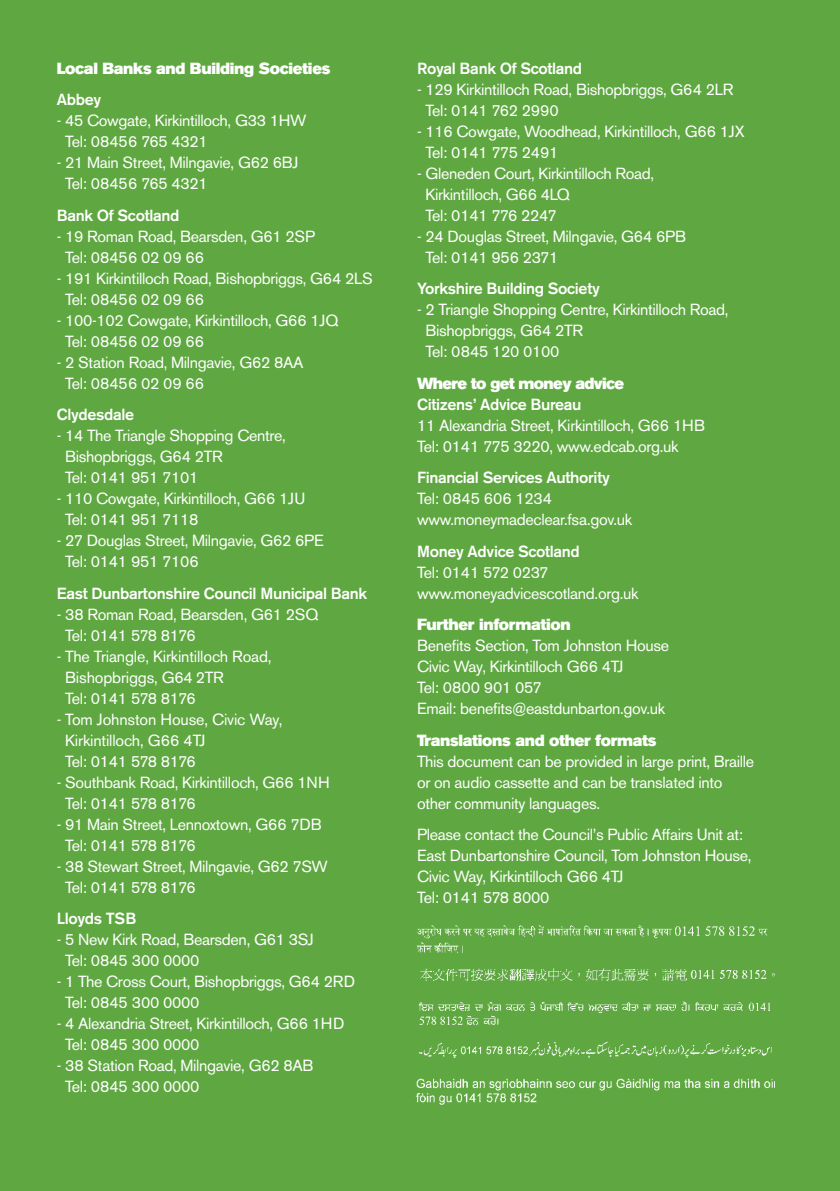
<style>
.page{position:relative;width:840px;height:1191px;background:#fff}
.page>*{position:absolute;margin:0;border:0;box-sizing:border-box;transform-origin:0 0}
.t1{font:16px/21px "Akzidenz Grotesk BE";letter-spacing:-.02em;color:#fff}
.t2{font:500 16px "Akzidenz Grotesk BE";letter-spacing:-.02em;color:#fff}
.t3{font:16px "Akzidenz Grotesk BE Super";letter-spacing:-.02em;color:#fff}
.t4{font:16px "Akzidenz Grotesk BE Super";letter-spacing:-.04em;color:#fff}
.s1{font-weight:500}
.s2{font-family:"Akzidenz Grotesk BE Super"}
</style>
<div class="page">
<div style="left:0;top:0;width:839px;height:1191px;background:#5fa841"></div>
<img style="left:418px;top:1041px;width:354px;height:17px">
<img style="left:418px;top:1001px;width:352px;height:24px">
<img style="left:420px;top:968px;width:355px;height:13px">
<img style="left:416px;top:925px;width:352px;height:28px">
<img style="left:415px;top:1078px;width:358px;height:27px">
<p class="t3" style="left:57px;top:59px;width:275px">Local Banks and Building Societies</p>
<p class="t2" style="left:57px;top:90px;width:46px">Abbey</p>
<p class="t1" style="left:65px;top:110px;width:243px;text-indent:-8px">- 45 Cowgate, Kirkintilloch, G33 1HW<br>Tel: 08456 765 4321</p>
<p class="t1" style="left:65px;top:152px;width:235px;text-indent:-8px">- 21 Main Street, Milngavie, G62 6BJ<br>Tel: 08456 765 4321</p>
<p class="t2" style="left:57px;top:205px;width:124px">Bank Of Scotland</p>
<p class="t1" style="left:65px;top:225px;width:251px;text-indent:-8px">- 19 Roman Road, Bearsden, G61 2SP<br>Tel: 08456 02 09 66</p>
<p class="t1" style="left:65px;top:267px;width:309px;text-indent:-8px">- 191 Kirkintilloch Road, Bishopbriggs, G64 2LS<br>Tel: 08456 02 09 66</p>
<p class="t1" style="left:65px;top:309px;width:275px;text-indent:-8px">- 100-102 Cowgate, Kirkintilloch, G66 1JQ<br>Tel: 08456 02 09 66</p>
<p class="t1" style="left:65px;top:351px;width:240px;text-indent:-8px">- 2 Station Road, Milngavie, G62 8AA<br>Tel: 08456 02 09 66</p>
<p class="t2" style="left:57px;top:405px;width:79px">Clydesdale</p>
<p class="t1" style="left:65px;top:425px;width:222px;text-indent:-8px">- 14 The Triangle Shopping Centre,<br>Bishopbriggs, G64 2TR<br>Tel: 0141 951 7101</p>
<p class="t1" style="left:65px;top:488px;width:242px;text-indent:-8px">- 110 Cowgate, Kirkintilloch, G66 1JU<br>Tel: 0141 951 7118</p>
<p class="t1" style="left:65px;top:530px;width:260px;text-indent:-8px">- 27 Douglas Street, Milngavie, G62 6PE<br>Tel: 0141 951 7106</p>
<p class="t2" style="left:57px;top:583px;width:312px">East Dunbartonshire Council Municipal Bank</p>
<p class="t1" style="left:65px;top:603px;width:255px;text-indent:-8px">- 38 Roman Road, Bearsden, G61 2SQ<br>Tel: 0141 578 8176</p>
<p class="t1" style="left:65px;top:645px;width:208px;text-indent:-8px">- The Triangle, Kirkintilloch Road,<br>Bishopbriggs, G64 2TR<br>Tel: 0141 578 8176</p>
<p class="t1" style="left:65px;top:708px;width:219px;text-indent:-8px">- Tom Johnston House, Civic Way,<br>Kirkintilloch, G66 4TJ<br>Tel: 0141 578 8176</p>
<p class="t1" style="left:65px;top:771px;width:266px;text-indent:-8px">- Southbank Road, Kirkintilloch, G66 1NH<br>Tel: 0141 578 8176</p>
<p class="t1" style="left:65px;top:813px;width:258px;text-indent:-8px">- 91 Main Street, Lennoxtown, G66 7DB<br>Tel: 0141 578 8176</p>
<p class="t1" style="left:65px;top:855px;width:264px;text-indent:-8px">- 38 Stewart Street, Milngavie, G62 7SW<br>Tel: 0141 578 8176</p>
<p class="t2" style="left:57px;top:909px;width:81px">Lloyds TSB</p>
<p class="t1" style="left:65px;top:929px;width:250px;text-indent:-8px">- 5 New Kirk Road, Bearsden, G61 3SJ<br>Tel: 0845 300 0000</p>
<p class="t1" style="left:65px;top:971px;width:291px;text-indent:-8px">- 1 The Cross Court, Bishopbriggs, G64 2RD<br>Tel: 0845 300 0000</p>
<p class="t1" style="left:65px;top:1013px;width:280px;text-indent:-8px">- 4 Alexandria Street, Kirkintilloch, G66 1HD<br>Tel: 0845 300 0000</p>
<p class="t1" style="left:65px;top:1055px;width:250px;text-indent:-8px">- 38 Station Road, Milngavie, G62 8AB<br>Tel: 0845 300 0000</p>
<p class="t2" style="left:417px;top:58px;width:166px">Royal Bank Of Scotland</p>
<p class="t1" style="left:425px;top:78px;width:309px;text-indent:-8px">- 129 Kirkintilloch Road, Bishopbriggs, G64 2LR<br>Tel: 0141 762 2990</p>
<p class="t1" style="left:425px;top:120px;width:320px;text-indent:-8px">- 116 Cowgate, Woodhead, Kirkintilloch, G66 1JX<br>Tel: 0141 775 2491</p>
<p class="t1" style="left:425px;top:162px;width:230px;text-indent:-8px">- Gleneden Court, Kirkintilloch Road,<br>Kirkintilloch, G66 4LQ<br>Tel: 0141 776 2247</p>
<p class="t1" style="left:425px;top:225px;width:262px;text-indent:-8px">- 24 Douglas Street, Milngavie, G64 6PB<br>Tel: 0141 956 2371</p>
<p class="t2" style="left:417px;top:279px;width:184px">Yorkshire Building Society</p>
<p class="t1" style="left:425px;top:299px;width:304px;text-indent:-8px">- 2 Triangle Shopping Centre, Kirkintilloch Road,<br>Bishopbriggs, G64 2TR<br>Tel: 0845 120 0100</p>
<p class="t4" style="left:417px;top:374px;width:208px">Where to get money advice</p>
<p class="t2" style="left:417px;top:394px;width:166px">Citizens’ Advice Bureau</p>
<p class="t1" style="left:417px;top:414px;width:289px">11 Alexandria Street, Kirkintilloch, G66 1HB<br>Tel: 0141 775 3220, www.edcab.org.uk</p>
<p class="t1" style="left:417px;top:467px;width:216px"><span class="s1">Financial Services Authority<br></span>Tel: 0845 606 1234 www.moneymadeclear.fsa.gov.uk</p>
<p class="t1" style="left:417px;top:540px;width:223px"><span class="s1">Money Advice Scotland<br></span>Tel: 0141 572 0237 www.moneyadvicescotland.org.uk</p>
<p class="t1" style="left:417px;top:614px;width:253px"><span class="s2">Further information<br></span>Benefits Section, Tom Johnston House<br>Civic Way, Kirkintilloch G66 4TJ</p>
<p class="t1" style="left:417px;top:677px;width:126px">Tel: 0800 901 057</p>
<p class="t1" style="left:417px;top:698px;width:249px">Email: benefits@eastdunbarton.gov.uk</p>
<p class="t3" style="left:417px;top:731px;width:241px">Translations and other formats</p>
<p class="t1" style="left:417px;top:750px;width:338px">This document can be provided in large print, Braille or on audio cassette and can be translated into other community languages.</p>
<p class="t1" style="left:417px;top:824px;width:327px">Please contact the Council’s Public Affairs Unit at:</p>
<p class="t1" style="left:417px;top:845px;width:336px">East Dunbartonshire Council, Tom Johnston House,<br>Civic Way, Kirkintilloch G66 4TJ</p>
<p class="t1" style="left:417px;top:887px;width:134px">Tel: 0141 578 8000</p>
</div>
